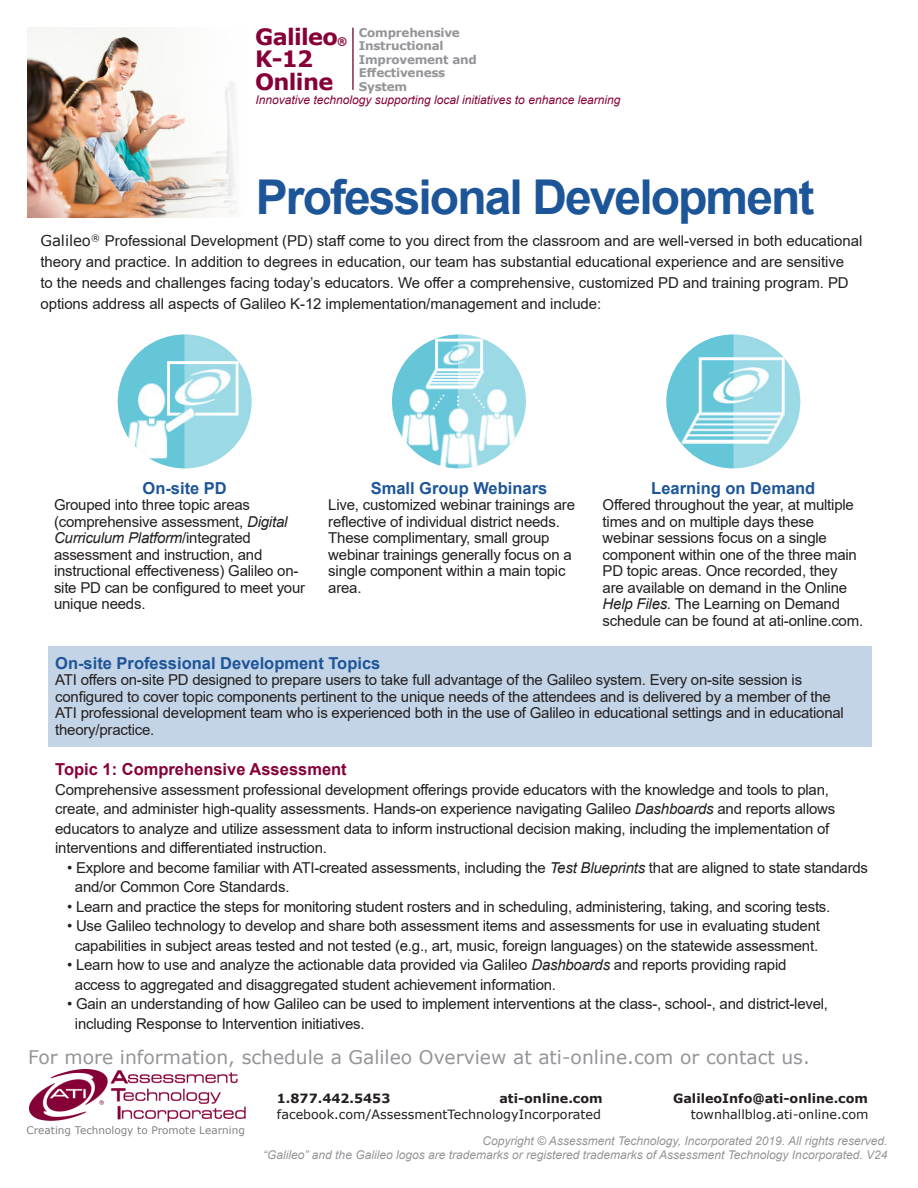
<style>
.page{position:relative;width:918px;height:1188px;background:#fff}
.page>*{position:absolute;margin:0;border:0;box-sizing:border-box;transform-origin:0 0}
.t1{font:700 48px "Arial";letter-spacing:-.04em;color:#1d5599}
.t2{font:700 22.5px "Verdana";letter-spacing:-.03em;color:#860037}
.t3{font:18.75px "Verdana";color:#939598}
.t4{font:700 16.5px "Arial";color:#1d5599}
.t5{font:700 16.5px "Arial";color:#860037}
.t6{font:15px/16.5px "Arial";letter-spacing:-.015em;color:#231f20}
.t7{font:12.75px "Verdana";color:#231f20}
.t8{font:700 12.75px "Verdana";color:#231f20}
.t9{font:italic 12px/14.4px "Arial";color:#939598;text-align:right}
.t10{font:italic 12px "Arial";color:#860037}
.t11{font:700 12px "Verdana";letter-spacing:-.02em;color:#939598}
.t12{font:10.5px "Verdana";color:#808285}
.s1{font-size:10.5px}
.s2{font-family:"Verdana"}
.s3{font-style:italic}
</style>
<div class="page">
<div style="left:48px;top:646px;width:824px;height:101px;background:#c3d4e6"></div>
<img style="left:28px;top:27px;width:208px;height:190px">
<hr style="left:352px;top:28px;width:2px;height:62px;background:#8b2642">
<img style="left:118px;top:334px;width:134px;height:134px;border-radius:67px">
<img style="left:392px;top:334px;width:134px;height:134px;border-radius:67px">
<img style="left:666px;top:334px;width:134px;height:134px;border-radius:67px">
<img style="left:30px;top:1070px;width:216px;height:51px">
<p class="t11" style="left:359px;top:24px;width:103px">Comprehensive</p>
<p class="t11" style="left:359px;top:37px;width:86px">Instructional</p>
<p class="t11" style="left:359px;top:51px;width:119px">Improvement and</p>
<p class="t11" style="left:359px;top:64px;width:88px">Effectiveness</p>
<p class="t11" style="left:359px;top:78px;width:50px">System</p>
<p class="t2" style="left:255px;top:21px;width:94px">Galileo<span class="s1">®</span></p>
<p class="t2" style="left:255px;top:43px;width:60px">K-12</p>
<p class="t2" style="left:255px;top:66px;width:80px">Online</p>
<p class="t10" style="left:256px;top:92px;width:366px">Innovative technology supporting local initiatives to enhance learning</p>
<p class="t1" style="left:256px;top:163px;width:560px">Professional Development</p>
<p class="t6" style="left:40px;top:230px;width:823px;line-height:21px"><span class="s2">Galileo</span><sup>®</sup> Professional Development (PD) staff come to you direct from the classroom and are well-versed in both educational theory and practice. In addition to degrees in education, our team has substantial educational experience and are sensitive<br>to the needs and challenges facing today’s educators. We offer a comprehensive, customized PD and training program. PD options address all aspects of Galileo K-12 implementation/management and include:</p>
<p class="t4" style="left:143px;top:476px;width:86px">On-site PD</p>
<p class="t6" style="left:54px;top:497px;width:253px">Grouped into three topic areas (comprehensive assessment, <span class="s3">Digital<br>Curriculum Platform</span>/integrated assessment and instruction, and instructional effectiveness) Galileo on&shy;site PD can be configured to meet your unique needs.</p>
<p class="t4" style="left:371px;top:476px;width:178px">Small Group Webinars</p>
<p class="t6" style="left:328px;top:497px;width:248px">Live, customized webinar trainings are reflective of individual district needs.<br>These complimentary, small group webinar trainings generally focus on a single component within a main topic area.</p>
<p class="t4" style="left:651px;top:476px;width:166px">Learning on Demand</p>
<p class="t6" style="left:603px;top:497px;width:262px">Offered throughout the year, at multiple times and on multiple days these webinar sessions focus on a single component within one of the three main PD topic areas. Once recorded, they<br>are available on demand in the Online <span class="s3">Help Files.</span> The Learning on Demand schedule can be found at ati-online.com.</p>
<p class="t4" style="left:55px;top:651px;width:327px">On-site Professional Development Topics</p>
<p class="t6" style="left:55px;top:672px;width:777px">ATI offers on-site PD designed to prepare users to take full advantage of the Galileo system. Every on-site session is configured to cover topic components pertinent to the unique needs of the attendees and is delivered by a member of the</p>
<p class="t6" style="left:55px;top:705px;width:790px">ATI professional development team who is experienced both in the use of Galileo in educational settings and in educational theory/practice.</p>
<p class="t5" style="left:55px;top:758px;width:293px">Topic 1: Comprehensive Assessment</p>
<p class="t6" style="left:55px;top:780px;width:782px;line-height:19.5px">Comprehensive assessment professional development offerings provide educators with the knowledge and tools to plan, create, and administer high-quality assessments. Hands-on experience navigating Galileo <span class="s3">Dashboards</span> and reports allows educators to analyze and utilize assessment data to inform instructional decision making, including the implementation of interventions and differentiated instruction.</p>
<p class="t6" style="left:67px;top:859px;width:803px">• Explore and become familiar with ATI-created assessments, including the <span class="s3">Test Blueprints</span> that are aligned to state standards</p>
<p class="t6" style="left:75px;top:879px;width:216px">and/or Common Core Standards.</p>
<p class="t6" style="left:67px;top:898px;width:765px">• Learn and practice the steps for monitoring student rosters and in scheduling, administering, taking, and scoring tests.</p>
<p class="t6" style="left:67px;top:918px;width:754px">• Use Galileo technology to develop and share both assessment items and assessments for use in evaluating student</p>
<p class="t6" style="left:75px;top:937px;width:745px">capabilities in subject areas tested and not tested (e.g., art, music, foreign languages) on the statewide assessment.</p>
<p class="t6" style="left:67px;top:957px;width:721px">• Learn how to use and analyze the actionable data provided via Galileo <span class="s3">Dashboards</span> and reports providing rapid</p>
<p class="t6" style="left:75px;top:976px;width:483px">access to aggregated and disaggregated student achievement information.</p>
<p class="t6" style="left:67px;top:996px;width:763px">• Gain an understanding of how Galileo can be used to implement interventions at the class-, school-, and district-level,</p>
<p class="t6" style="left:75px;top:1015px;width:291px">including Response to Intervention initiatives.</p>
<p class="t3" style="left:28px;top:1045px;width:783px">For more information, schedule a Galileo Overview at ati-online.com or contact us.</p>
<p class="t12" style="left:27px;top:1123px;width:220px">Creating Technology to Promote Learning</p>
<p class="t8" style="left:277px;top:1089px;width:115px">1.877.442.5453</p>
<p class="t8" style="left:499px;top:1089px;width:105px">ati-online.com</p>
<p class="t8" style="left:673px;top:1089px;width:196px">GalileoInfo@ati-online.com</p>
<p class="t7" style="left:277px;top:1105px;width:326px">facebook.com/AssessmentTechnologyIncorporated</p>
<p class="t7" style="left:691px;top:1105px;width:179px">townhallblog.ati-online.com</p>
<p class="t9" style="left:263px;top:1134px;width:626px">Copyright © Assessment Technology, Incorporated 2019. All rights reserved.<br>“Galileo” and the Galileo logos are trademarks or registered trademarks of Assessment Technology Incorporated. V24</p>
</div>
